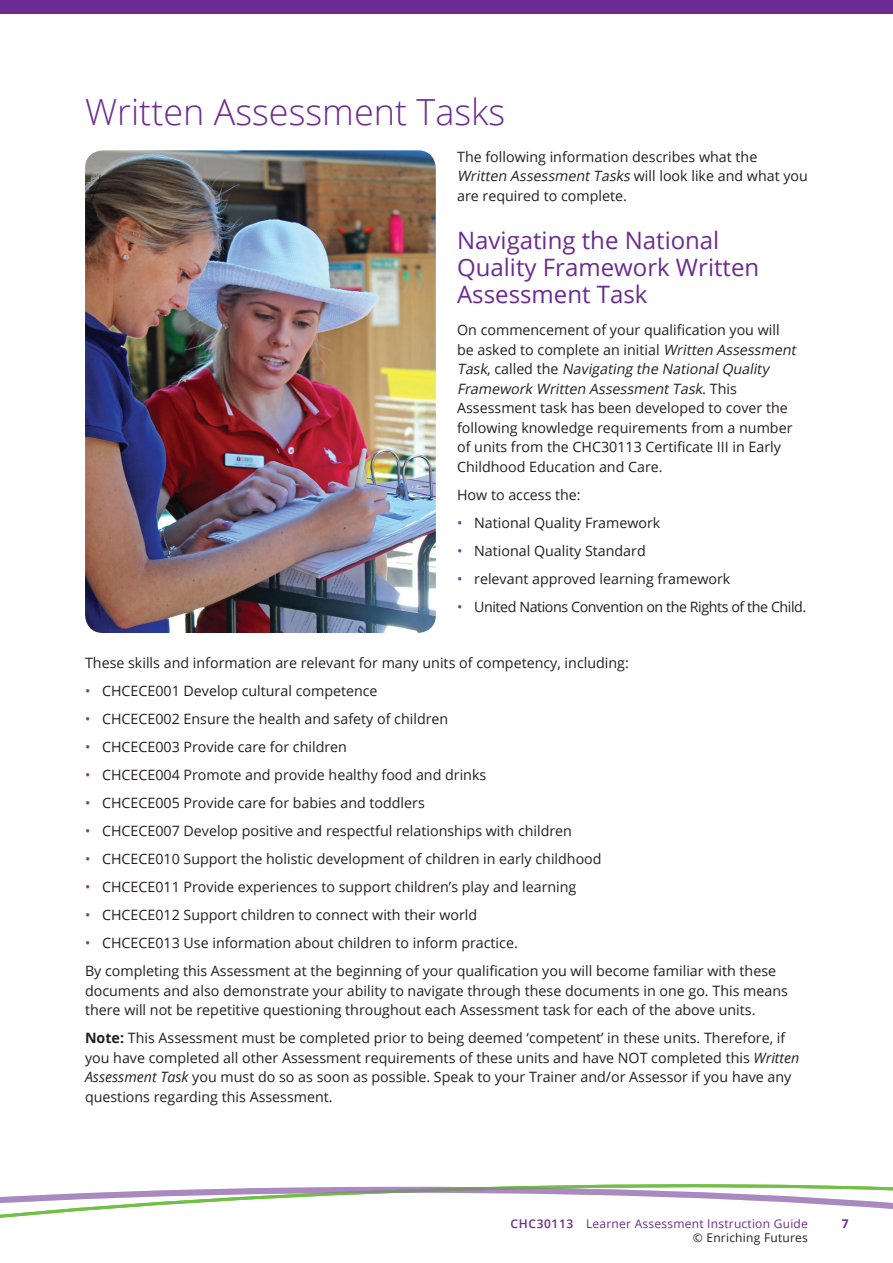
<style>
.page{position:relative;width:893px;height:1263px;background:#fff}
.page>*{position:absolute;margin:0;border:0;box-sizing:border-box;transform-origin:0 0}
.Heading_1{font:300 36px "Open Sans";color:#6c2c91}
.Heading_2{font:24px/27px "Open Sans";color:#6c2c91}
.Body{font:14.25px/19.5px "Open Sans";color:#231f20}
.Body-2{font:14.25px "Open Sans";letter-spacing:-.03em;color:#231f20}
.t1{font:12px "Open Sans";letter-spacing:.02em;color:#6c2c91}
.t2{font:12px "Open Sans";letter-spacing:.02em;color:#231f20}
.t3{font:700 12px "Open Sans";color:#6c2c91}
.s1{font-style:italic}
.s2{color:#773e98}
.s3{font-weight:700}
.s4{font-weight:600}
</style>
<div class="page">
<div style="left:0;top:0;width:893px;height:13px;background:#6c2c91"></div>
<svg style="left:0;top:1184px;width:893px;height:34px"></svg>
<img style="left:85px;top:150px;width:351px;height:483px">
<p class="Heading_1" style="left:85px;top:88px;width:422px">Written Assessment Tasks</p>
<p class="Body" style="left:457px;top:147px;width:352px">The following information describes what the<br><span class="s1">Written AssessmentTasks</span> w i l l l o o k l i ke a n d w h a t yo u are required to complete.</p>
<p class="Heading_2" style="left:457px;top:226px;width:304px">Navigating the National<br>Quality Framework Written<br>Assessment Task</p>
<p class="Body" style="left:457px;top:320px;width:343px">On commencement of your qualification you will be asked to complete an initial <span class="s1">Written Assessment Task</span>, c a l l e d t h e <span class="s1">Navigating the NationalQuality Framework Written AssessmentTask</span>. T h i s Assessment task has been developed to cover the following knowledge requirements from a number of units from the CHC30113 Certificate III in Early Childhood Education and Care.</p>
<p class="Body" style="left:457px;top:485px;width:125px">How to access the:</p>
<p class="Body" style="left:457px;top:513px;width:205px"><span class="s2">•</span> National Quality Framework</p>
<p class="Body" style="left:457px;top:541px;width:190px"><span class="s2">•</span> National Quality Standard</p>
<p class="Body" style="left:457px;top:569px;width:275px"><span class="s2">•</span> relevant approved learning framework</p>
<p class="Body-2" style="left:457px;top:597px;width:351px"><span class="s2">•</span> United Nations Convention on the Rights of the Child.</p>
<p class="Body" style="left:85px;top:653px;width:545px">These skills and information are relevant for many units of competency, including:</p>
<p class="Body" style="left:85px;top:681px;width:294px"><span class="s2">•</span> CHCECE001 Develop cultural competence</p>
<p class="Body" style="left:85px;top:709px;width:365px"><span class="s2">•</span> CHCECE002 Ensure the health and safety of children</p>
<p class="Body" style="left:85px;top:737px;width:263px"><span class="s2">•</span> CHCECE003 Provide care for children</p>
<p class="Body" style="left:85px;top:765px;width:403px"><span class="s2">•</span> CHCECE004 Promote and provide healthy food and drinks</p>
<p class="Body" style="left:85px;top:793px;width:341px"><span class="s2">•</span> CHCECE005 Provide care for babies and toddlers</p>
<p class="Body" style="left:85px;top:821px;width:488px"><span class="s2">•</span> CHCECE007 Develop positive and respectful relationships with children</p>
<p class="Body" style="left:85px;top:849px;width:518px"><span class="s2">•</span> CHCECE010 Support the holistic development of children in early childhood</p>
<p class="Body" style="left:85px;top:877px;width:493px"><span class="s2">•</span> CHCECE011 Provide experiences to support children’s play and learning</p>
<p class="Body" style="left:85px;top:905px;width:394px"><span class="s2">•</span> CHCECE012 Support children to connect with their world</p>
<p class="Body" style="left:85px;top:933px;width:434px"><span class="s2">•</span> CHCECE013 Use information about children to inform practice.</p>
<p class="Body" style="left:85px;top:961px;width:704px">By completing this Assessment at the beginning of your qualification you will become familiar with these documents and also demonstrate your ability to navigate through these documents in one go. This means there will not be repetitive questioning throughout each Assessment task for each of the above units.</p>
<p class="Body" style="left:85px;top:1028px;width:716px"><span class="s3">Note:</span> This Assessment must be completed prior to being deemed ‘competent’ in these units. Therefore, if you have completed all other Assessment requirements of these units and have NOT completed this <span class="s1">Written Assessment Task</span> you must do so as soon as possible. Speak to your Trainer and/or Assessor if you have any questions regarding this Assessment.</p>
<p class="t1" style="left:511px;top:1215px;width:299px"><span class="s4">CHC30113</span> Learner Assessment Instruction Guide</p>
<p class="t3" style="left:842px;top:1215px;width:8px">7</p>
<p class="t2" style="left:693px;top:1229px;width:117px">© Enriching Futures</p>
</div>
